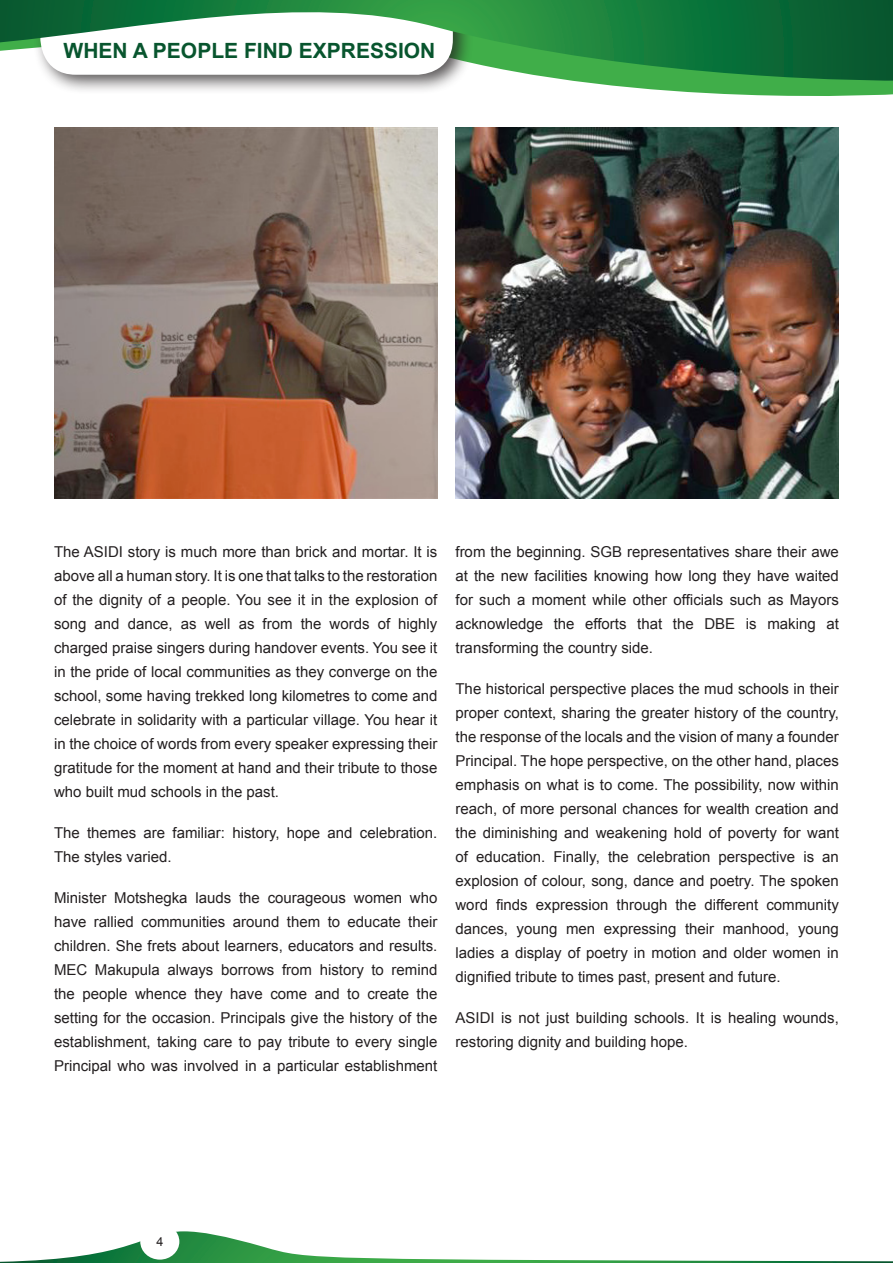
<style>
.page{position:relative;width:893px;height:1263px;background:#fff}
.page>*{position:absolute;margin:0;border:0;box-sizing:border-box;transform-origin:0 0}
.t1{font:700 21px "Arial";color:#08552e}
.t2{font:15px/24px "Arial";color:#231f20;text-align:justify}
.t3{font:12.45px "Arial";color:#231f20}
</style>
<div class="page">
<svg style="left:0;top:1231px;width:893px;height:32px"></svg>
<svg style="left:575px;top:81px;width:318px;height:15px;fill:#40ae49"></svg>
<div style="left:32px;top:0;width:442px;height:95px;background:#231f20;opacity:.75"></div>
<svg style="left:0;top:0;width:893px;height:81px"></svg>
<img style="left:54px;top:128px;width:383px;height:370px">
<img style="left:455px;top:128px;width:384px;height:370px">
<p class="t1" style="left:64px;top:36px;width:373px">WHEN A PEOPLE FIND EXPRESSION</p>
<p class="t2" style="left:54px;top:540px;width:385px">The ASIDI story is much more than brick and mortar. It is above all a human story. It is one that talks to the restoration of the dignity of a people. You see it in the explosion of song and dance, as well as from the words of highly charged praise singers during handover events. You see it in the pride of local communities as they converge on the school, some having trekked long kilometres to come and celebrate in solidarity with a particular village. You hear it in the choice of words from every speaker expressing their gratitude for the moment at hand and their tribute to those who built mud schools in the past.</p>
<p class="t2" style="left:54px;top:821px;width:385px">The themes are familiar: history, hope and celebration.<br>The styles varied.</p>
<p class="t2" style="left:54px;top:886px;width:385px">Minister Motshegka lauds the courageous women who have rallied communities around them to educate their children. She frets about learners, educators and results.<br>MEC Makupula always borrows from history to remind the people whence they have come and to create the setting for the occasion. Principals give the history of the establishment, taking care to pay tribute to every single Principal who was involved in a particular establishment</p>
<p class="t2" style="left:455px;top:540px;width:385px">from the beginning. SGB representatives share their awe at the new facilities knowing how long they have waited for such a moment while other officials such as Mayors acknowledge the efforts that the DBE is making at transforming the country side.</p>
<p class="t2" style="left:455px;top:677px;width:385px">The historical perspective places the mud schools in their proper context, sharing the greater history of the country, the response of the locals and the vision of many a founder Principal. The hope perspective, on the other hand, places emphasis on what is to come. The possibility, now within reach, of more personal chances for wealth creation and the diminishing and weakening hold of poverty for want of education. Finally, the celebration perspective is an explosion of colour, song, dance and poetry. The spoken word finds expression through the different community dances, young men expressing their manhood, young ladies a display of poetry in motion and older women in dignified tribute to times past, present and future.</p>
<p class="t2" style="left:455px;top:1006px;width:385px">ASIDI is not just building schools. It is healing wounds, restoring dignity and building hope.</p>
<p class="t3" style="left:156px;top:1234px;width:8px">4</p>
</div>
